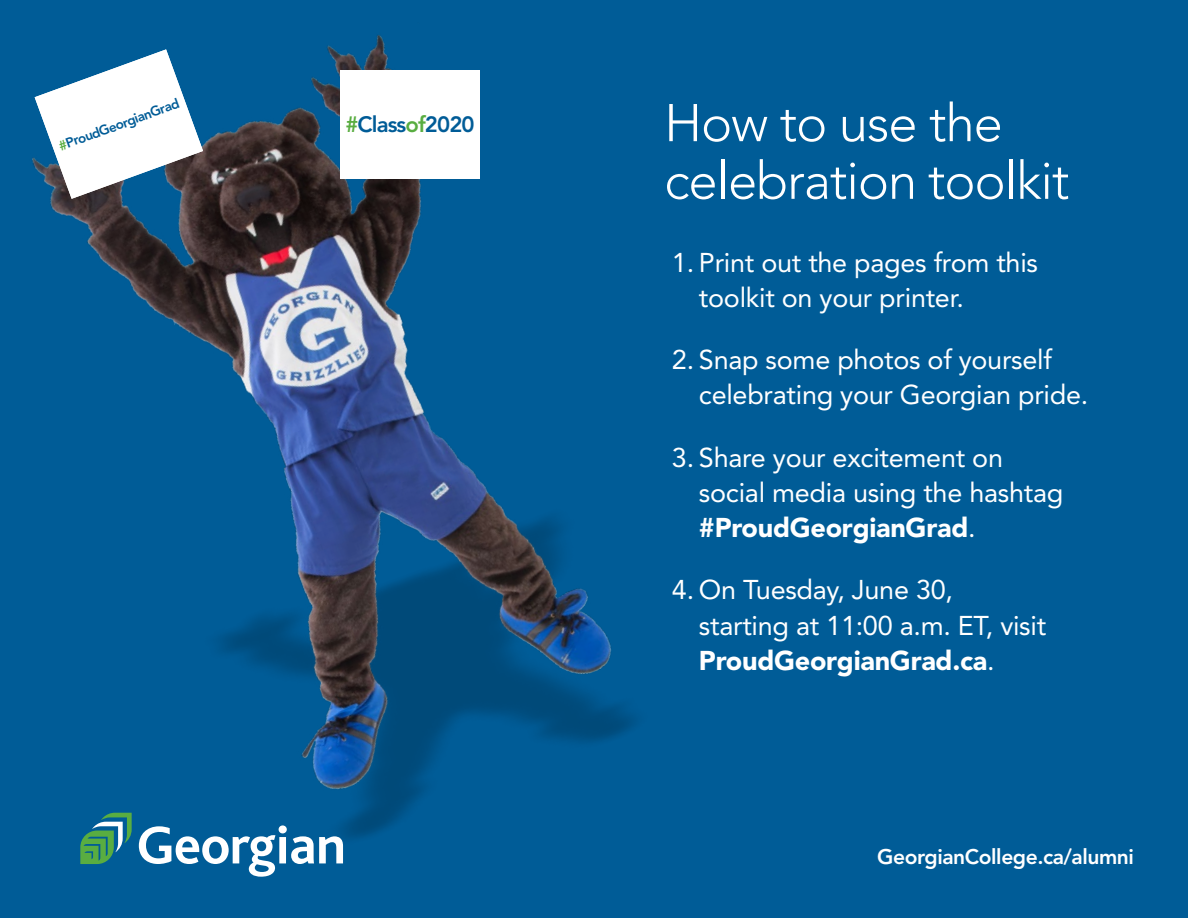
<style>
.page{position:relative;width:1188px;height:918px;background:#005c97}
.page>*{position:absolute;margin:0;border:0;box-sizing:border-box;transform-origin:0 0}
.t1{font:300 52.5px/57.6px "Avenir LT Std";letter-spacing:-.02em;color:#fff}
.t2{font:27px/35.2px "Avenir LT Std";letter-spacing:-.01em;color:#fff}
.t3{font:800 22.05px "Avenir LT Std";letter-spacing:-.04em;color:#005c97}
.t4{font:800 21px "Avenir LT Std";letter-spacing:-.02em;color:#fff}
.t5{font:800 13.65px "Avenir LT Std";color:#005c97}
.s1{color:#59ad41}
.s2{font-weight:900}
</style>
<div class="page">
<img style="left:32px;top:35px;width:604px;height:813px">
<svg style="left:35px;top:49px;width:168px;height:150px"></svg>
<div style="left:340px;top:70px;width:140px;height:108px;background:#fff"></div>
<svg style="left:139px;top:825px;width:204px;height:52px"></svg>
<svg style="left:80px;top:813px;width:52px;height:51px"></svg>
<p class="t5" style="left:56px;top:139px;width:129px;rotate:-20deg"><span class="s1">#</span>ProudGeorgianGrad</p>
<p class="t3" style="left:345px;top:112px;width:131px"><span class="s1">#</span>Class<span class="s1">of</span>2020</p>
<h1 class="t1" style="left:664px;top:94px;width:407px">How to use the celebration toolkit</h1>
<p class="t2" style="left:699px;top:245px;width:341px;text-indent:-27px">1. Print out the pages from this toolkit on your printer.</p>
<p class="t2" style="left:699px;top:342px;width:391px;text-indent:-27px">2. Snap some photos of yourself celebrating your Georgian pride.</p>
<p class="t2" style="left:699px;top:440px;width:366px;text-indent:-27px">3. Share your excitement on social media using the hashtag <span class="s2">#ProudGeorgianGrad</span>.</p>
<p class="t2" style="left:699px;top:573px;width:349px;text-indent:-27px">4. On Tuesday, June 30, starting at 11:00 a.m. ET, visit<br><span class="s2">ProudGeorgianGrad.ca</span>.</p>
<p class="t4" style="left:877px;top:844px;width:258px">GeorgianCollege.ca/alumni</p>
</div>
